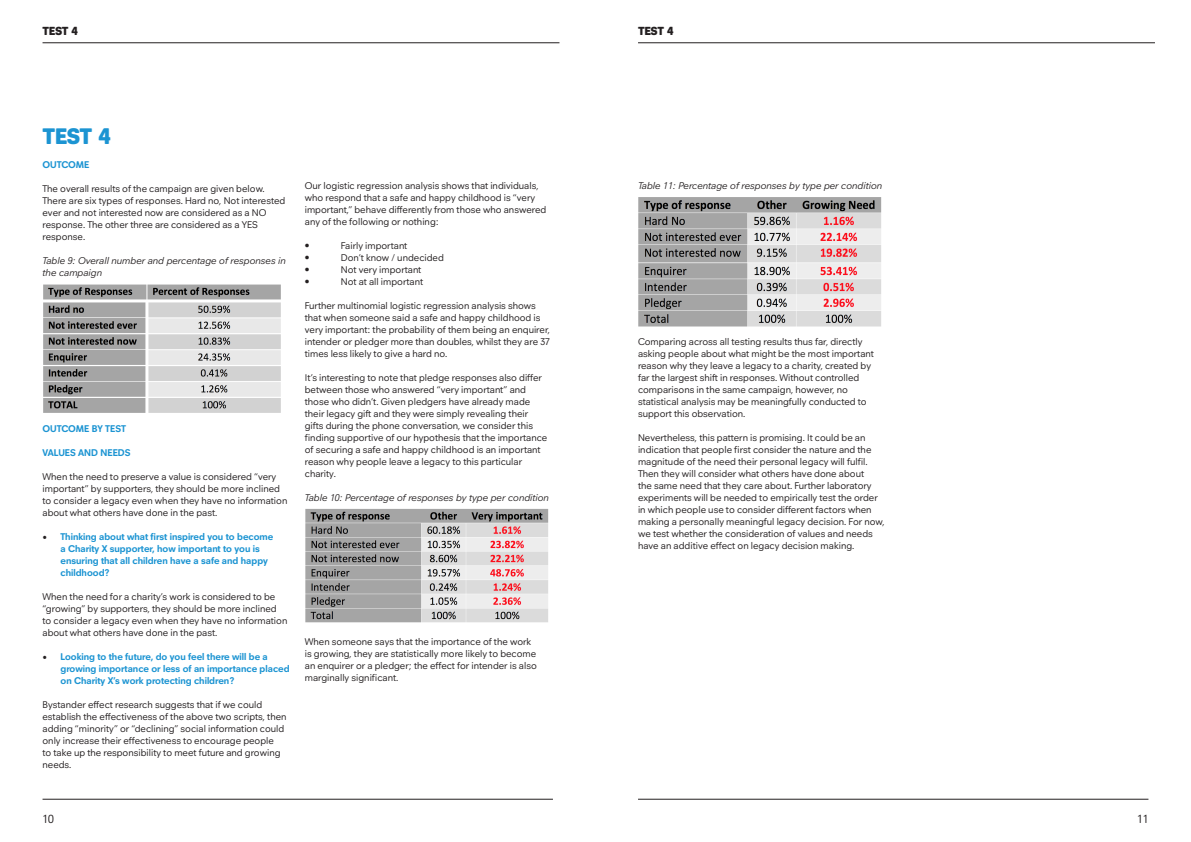
<style>
.page{position:relative;width:1191px;height:842px;background:#fff}
.page>*{position:absolute;margin:0;border:0;box-sizing:border-box;transform-origin:0 0}
.t1{font:900 23px "Neuzeitfor Plymouth";color:#1c94d2}
.t2{font:900 12px "Neuzeitfor Plymouth";letter-spacing:-.005em;color:#231f20}
.t3{font:12px "Neuzeitfor Plymouth";color:#231f20}
.t4{font:10px/12px "Neuzeitfor Plymouth";color:#231f20}
.t5{font:700 10px/12px "Neuzeitfor Plymouth";color:#1c94d2}
.t6{font:italic 10px/12px "Neuzeitfor Plymouth";color:#231f20}
.s1{font-family:"Minion Pro";font-weight:400;font-size:12px;color:#231f20}
</style>
<div class="page">
<hr style="left:638px;top:799px;width:510px;height:1px;background:#231f20">
<hr style="left:43px;top:799px;width:510px;height:1px;background:#231f20">
<hr style="left:638px;top:42px;width:517px;height:1px;background:#231f20">
<hr style="left:43px;top:42px;width:516px;height:1px;background:#231f20">
<img style="left:638px;top:197px;width:244px;height:130px">
<img style="left:43px;top:284px;width:238px;height:129px">
<img style="left:305px;top:509px;width:244px;height:114px">
<p class="t2" style="left:43px;top:24px;width:37px">TEST 4</p>
<p class="t2" style="left:638px;top:24px;width:37px">TEST 4</p>
<p class="t1" style="left:43px;top:122px;width:69px">TEST 4</p>
<p class="t5" style="left:43px;top:159px;width:48px">OUTCOME</p>
<p class="t4" style="left:43px;top:183px;width:244px">The overall results of the campaign are given below.<br>There are six types of responses. Hard no, Not interested ever and not interested now are considered as a NO response. The other three are considered as a YES response.</p>
<p class="t6" style="left:43px;top:255px;width:245px">Table 9: Overall number and percentage of responses in the campaign</p>
<p class="t5" style="left:43px;top:423px;width:85px">OUTCOME BY TEST</p>
<p class="t5" style="left:43px;top:447px;width:90px">VALUES AND NEEDS</p>
<p class="t4" style="left:43px;top:471px;width:246px">When the need to preserve a value is considered “very important” by supporters, they should be more inclined to consider a legacy even when they have no information about what others have done in the past.</p>
<p class="t5" style="left:61px;top:531px;width:214px;text-indent:-18px"><span class="s1">•</span> Thinking about what first inspired you to become a Charity X supporter, how important to you is ensuring that all children have a safe and happy childhood?</p>
<p class="t4" style="left:43px;top:591px;width:246px">When the need for a charity’s work is considered to be “growing” by supporters, they should be more inclined to consider a legacy even when they have no information about what others have done in the past.</p>
<p class="t5" style="left:61px;top:651px;width:230px;text-indent:-18px"><span class="s1">•</span> Looking to the future, do you feel there will be a growing importance or less of an importance placed on Charity X’s work protecting children?</p>
<p class="t4" style="left:43px;top:699px;width:245px">Bystander effect research suggests that if we could establish the effectiveness of the above two scripts, then adding “minority” or “declining” social information could only increase their effectiveness to encourage people<br>to take up the responsibility to meet future and growing needs.</p>
<p class="t4" style="left:305px;top:179px;width:243px">Our logistic regression analysis shows that individuals, who respond that a safe and happy childhood is “very important,” behave differently from those who answered any of the following or nothing:</p>
<p class="t4" style="left:305px;top:239px;width:6px">•</p>
<p class="t4" style="left:341px;top:239px;width:68px">Fairly important</p>
<p class="t4" style="left:305px;top:251px;width:6px">•</p>
<p class="t4" style="left:341px;top:251px;width:105px">Don’t know / undecided</p>
<p class="t4" style="left:305px;top:263px;width:6px">•</p>
<p class="t4" style="left:341px;top:263px;width:82px">Not very important</p>
<p class="t4" style="left:305px;top:275px;width:6px">•</p>
<p class="t4" style="left:341px;top:275px;width:84px">Not at all important</p>
<p class="t4" style="left:305px;top:299px;width:247px">Further multinomial logistic regression analysis shows that when someone said a safe and happy childhood is very important: the probability of them being an enquirer, intender or pledger more than doubles, whilst they are 37 times less likely to give a hard no.</p>
<p class="t4" style="left:305px;top:371px;width:244px">It’s interesting to note that pledge responses also differ between those who answered “very important” and those who didn’t. Given pledgers have already made their legacy gift and they were simply revealing their gifts during the phone conversation, we consider this finding supportive of our hypothesis that the importance of securing a safe and happy childhood is an important reason why people leave a legacy to this particular charity.</p>
<p class="t6" style="left:305px;top:492px;width:246px">Table 10: Percentage of responses by type per condition</p>
<p class="t4" style="left:305px;top:635px;width:233px">When someone says that the importance of the work is growing, they are statistically more likely to become an enquirer or a pledger; the effect for intender is also marginally significant.</p>
<p class="t6" style="left:638px;top:179px;width:246px">Table 11: Percentage of responses by type per condition</p>
<p class="t4" style="left:638px;top:335px;width:237px">Comparing across all testing results thus far, directly asking people about what might be the most important reason why they leave a legacy to a charity, created by far the largest shift in responses. Without controlled comparisons in the same campaign, however, no statistical analysis may be meaningfully conducted to support this observation.</p>
<p class="t4" style="left:638px;top:431px;width:248px">Nevertheless, this pattern is promising. It could be an indication that people first consider the nature and the magnitude of the need their personal legacy will fulfil.<br>Then they will consider what others have done about<br>the same need that they care about. Further laboratory experiments will be needed to empirically test the order in which people use to consider different factors when making a personally meaningful legacy decision. For now, we test whether the consideration of values and needs have an additive effect on legacy decision making.</p>
<p class="t3" style="left:43px;top:811px;width:13px">10</p>
<p class="t3" style="left:1137px;top:811px;width:13px">11</p>
</div>
